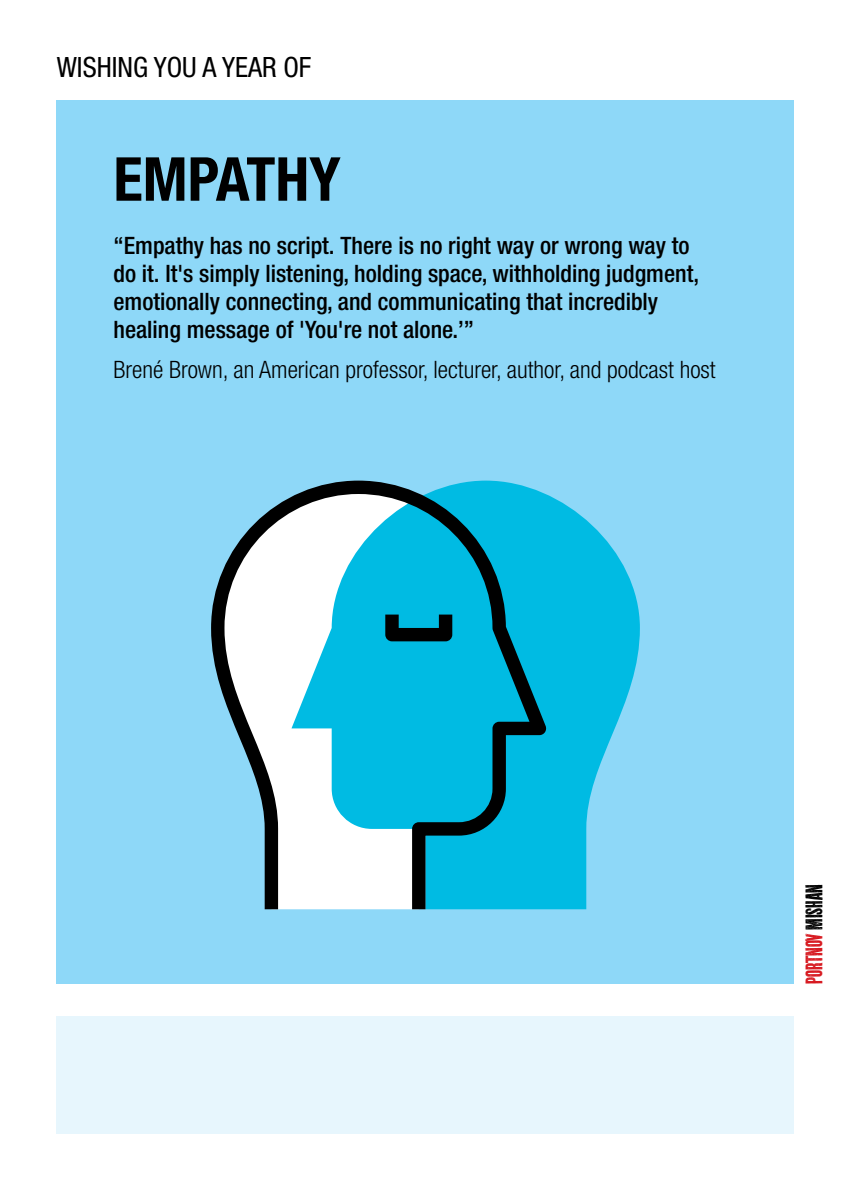
<style>
.page{position:relative;width:851px;height:1191px;background:#fff}
.page>*{position:absolute;margin:0;border:0;box-sizing:border-box;transform-origin:0 0}
.t1{font:700 condensed 60.6px "Helvetica Neue LT Std";color:#000}
.t2{font:condensed 28px "Helvetica Neue LT Std";color:#000}
.t3{font:500 condensed 24px/28px "Helvetica Neue LT Std";color:#000}
.t4{font:300 condensed 24px "Helvetica Neue LT Std";color:#000}
.t5{font:24px "Prison Press Pro AOE";color:#d71920}
.s1{color:#000}
</style>
<div class="page">
<div style="left:57px;top:101px;width:737px;height:883px;background:#8ed8f8"></div>
<div style="left:57px;top:1016px;width:737px;height:118px;background:#e7f6fd"></div>
<svg style="left:546px;top:494px;width:93px;height:415px;fill:#00bbe3"></svg>
<svg style="left:211px;top:480px;width:335px;height:429px;background:#55bcd4"></svg>
<svg style="left:385px;top:614px;width:67px;height:27px;background:#003d4b"></svg>
<p class="t2" style="left:57px;top:51px;width:256px">WISHING YOU A YEAR OF</p>
<h1 class="t1" style="left:113px;top:142px;width:229px">EMPATHY</h1>
<p class="t3" style="left:113px;top:231px;width:587px">“Empathy has no script. There is no right way or wrong way to do it. It's simply listening, holding space, withholding judgment, emotionally connecting, and communicating that incredibly healing message of 'You're not alone.’”</p>
<p class="t4" style="left:113px;top:355px;width:603px">Brené Brown, an American professor, lecturer, author, and podcast host</p>
<p class="t5" style="left:798px;top:984px;width:101px;rotate:-90deg">PORTNOV <span class="s1">MISHAN</span></p>
</div>
